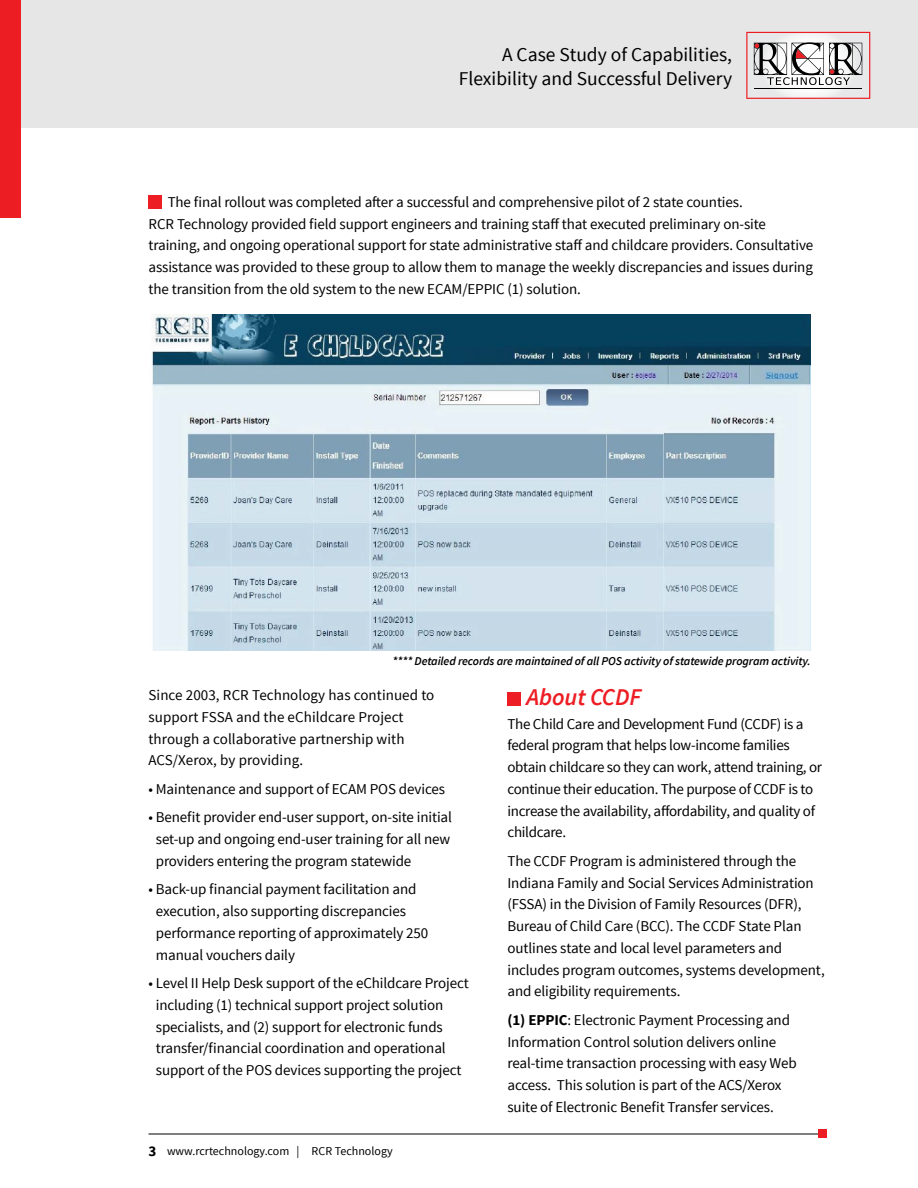
<style>
.page{position:relative;width:918px;height:1188px;background:#fff}
.page>*{position:absolute;margin:0;border:0;box-sizing:border-box;transform-origin:0 0}
.t1{font:italic 600 24px "Source Sans Pro";letter-spacing:-.005em;color:#ed1d24}
.t2{font:19.5px/24px "Source Sans Pro";color:#000;text-align:right}
.t3{font:15px/21.8px "Source Sans Pro";letter-spacing:-.01em;color:#000}
.t4{font:italic 600 12px "Source Sans Pro";letter-spacing:-.01em;color:#000}
.t5{font:12px "Source Sans Pro";color:#000}
.s1{font-weight:700;font-size:15px}
.s2{font-weight:700}
</style>
<div class="page">
<div style="left:0;top:0;width:918px;height:127px;background:#e6e6e6"></div>
<svg style="left:746px;top:32px;width:124px;height:67px"></svg>
<hr style="left:148px;top:1134px;width:672px;height:1px;background:#000">
<div style="left:819px;top:1130px;width:8px;height:8px;background:#ed1d24"></div>
<div style="left:0;top:0;width:21px;height:218px;background:#ed1d24"></div>
<div style="left:148px;top:195px;width:14px;height:13px;background:#ed1d24"></div>
<div style="left:507px;top:692px;width:14px;height:13px;background:#ed1d24"></div>
<img style="left:151px;top:315px;width:659px;height:336px">
<h2 class="t2" style="left:459px;top:43px;width:275px">A Case Study of Capabilities,<br>Flexibility and Successful Delivery</h2>
<p class="t3" style="left:148px;top:191px;width:666px;text-indent:19px">The final rollout was completed after a successful and comprehensive pilot of 2 state counties.<br>RCR Technology provided field support engineers and training staff that executed preliminary on-site training, and ongoing operational support for state administrative staff and childcare providers. Consultative assistance was provided to these group to allow them to manage the weekly discrepancies and issues during the transition from the old system to the new ECAM/EPPIC (1) solution.</p>
<p class="t4" style="left:393px;top:654px;width:420px">**** Detailed records are maintained of all POS activity of statewide program activity.</p>
<p class="t3" style="left:148px;top:684px;width:287px">Since 2003, RCR Technology has continued to support FSSA and the eChildcare Project through a collaborative partnership with ACS/Xerox, by providing.</p>
<p class="t3" style="left:148px;top:778px;width:298px">• Maintenance and support of ECAM POS devices</p>
<p class="t3" style="left:156px;top:807px;width:298px;text-align:justify;text-indent:-7px">• Benefit provider end-user support, on-site initial set-up and ongoing end-user training for all new providers entering the program statewide</p>
<p class="t3" style="left:156px;top:879px;width:274px;text-indent:-7px">• Back-up financial payment facilitation and execution, also supporting discrepancies performance reporting of approximately 250 manual vouchers daily</p>
<p class="t3" style="left:156px;top:972px;width:315px;text-indent:-7px">• Level II Help Desk support of the eChildcare Project including (1) technical support project solution specialists, and (2) support for electronic funds transfer/financial coordination and operational support of the POS devices supporting the project</p>
<p class="t5" style="left:148px;top:1143px;width:246px"><span class="s1">3</span> www.rcrtechnology.com | RCR Technology</p>
<h1 class="t1" style="left:527px;top:682px;width:116px">About CCDF</h1>
<p class="t3" style="left:507px;top:713px;width:316px">The Child Care and Development Fund (CCDF) is a federal program that helps low-income families obtain childcare so they can work, attend training, or continue their education. The purpose of CCDF is to increase the availability, affordability, and quality of childcare.</p>
<p class="t3" style="left:507px;top:850px;width:319px">The CCDF Program is administered through the Indiana Family and Social Services Administration (FSSA) in the Division of Family Resources (DFR), Bureau of Child Care (BCC). The CCDF State Plan outlines state and local level parameters and includes program outcomes, systems development, and eligibility requirements.</p>
<p class="t3" style="left:507px;top:1009px;width:291px"><span class="s2">(1) EPPIC</span>: Electronic Payment Processing and Information Control solution delivers online real-time transaction processing with easy Web access. This solution is part of the ACS/Xerox suite of Electronic Benefit Transfer services.</p>
</div>
